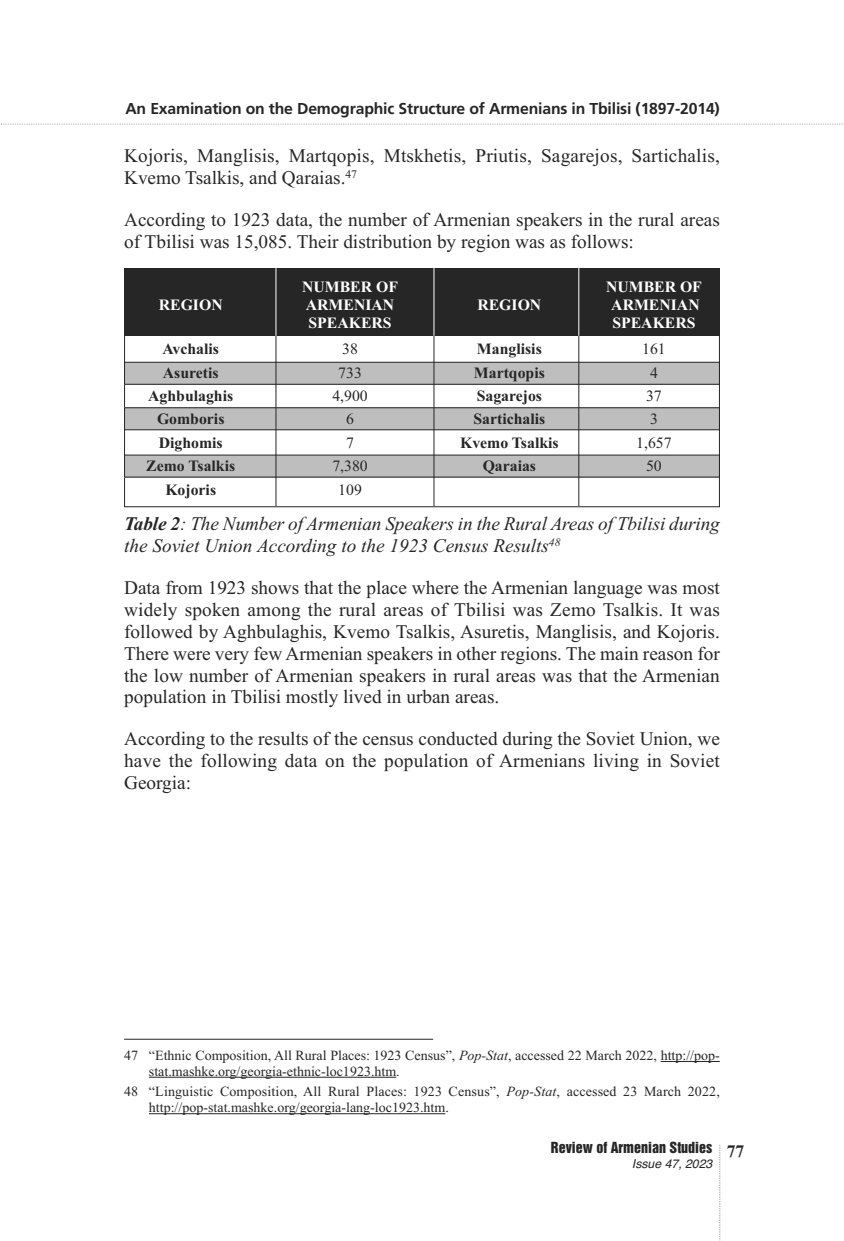
<style>
.page{position:relative;width:844px;height:1241px;background:#fff}
.page>*{position:absolute;margin:0;border:0;box-sizing:border-box;transform-origin:0 0}
.t1{font:19.25px/21.9px "Times New Roman";color:#272627}
.t2{font:italic 19.25px/21.9px "Times New Roman";letter-spacing:-.01em;color:#272627}
.t3{font:700 15.75px "Times New Roman";color:#272627}
.t4{font:700 15.75px "Frutiger LT Com";letter-spacing:-.01em;color:#272627}
.t5{font:700 15.75px "Times New Roman";color:#fff}
.t6{font:15.75px "Times New Roman";color:#272627}
.t7{font:14px/15.8px "Times New Roman";color:#272627}
.t8{font:14px "Helvetica Inserat LT Std";color:#272627}
.t9{font:italic 12.25px "Helvetica";color:#272627}
.s1{font-weight:700}
.s2{font-style:italic}
.s3{font-family:"Times New Roman";font-weight:700;font-size:17.5px}
</style>
<div class="page">
<svg style="left:1px;top:124px;width:842px;height:1px"></svg>
<hr style="left:124px;top:1038px;width:309px;height:1px;background:#272627">
<hr style="left:660px;top:1060px;width:59px;height:1px;background:#272627">
<hr style="left:149px;top:1076px;width:247px;height:1px;background:#272627">
<hr style="left:149px;top:1113px;width:296px;height:1px;background:#272627">
<svg style="left:719px;top:1144px;width:1px;height:96px"></svg>
<div style="left:124px;top:268px;width:595px;height:68px;background:#272627"></div>
<div style="left:124px;top:362px;width:595px;height:22px;background:#bebebe"></div>
<div style="left:124px;top:362px;width:595px;height:22px;border:1px solid #272627"></div>
<div style="left:124px;top:408px;width:595px;height:22px;background:#bebebe"></div>
<div style="left:124px;top:407px;width:595px;height:23px;border:1px solid #272627"></div>
<div style="left:124px;top:455px;width:595px;height:22px;background:#bebebe"></div>
<hr style="left:578px;top:336px;width:1px;height:170px;background:#272627">
<hr style="left:578px;top:268px;width:1px;height:68px;background:#fff">
<hr style="left:433px;top:336px;width:1px;height:170px;background:#272627">
<hr style="left:433px;top:268px;width:1px;height:68px;background:#fff">
<hr style="left:275px;top:336px;width:1px;height:170px;background:#272627">
<hr style="left:275px;top:268px;width:1px;height:68px;background:#fff">
<p class="t4" style="left:125px;top:102px;width:595px">An Examination on the Demographic Structure of Armenians in Tbilisi (1897-2014)</p>
<p class="t1" style="left:124px;top:147px;width:597px">Kojoris, Manglisis, Martqopis, Mtskhetis, Priutis, Sagarejos, Sartichalis,<br>Kvemo Tsalkis, and Qaraias.<sup>47</sup></p>
<p class="t1" style="left:124px;top:210px;width:597px">According to 1923 data, the number of Armenian speakers in the rural areas of Tbilisi was 15,085. Their distribution by region was as follows:</p>
<p class="t5" style="left:302px;top:281px;width:97px">NUMBER OF</p>
<p class="t5" style="left:606px;top:281px;width:97px">NUMBER OF</p>
<p class="t5" style="left:159px;top:299px;width:65px">REGION</p>
<p class="t5" style="left:306px;top:299px;width:90px">ARMENIAN</p>
<p class="t5" style="left:477px;top:299px;width:65px">REGION</p>
<p class="t5" style="left:611px;top:299px;width:90px">ARMENIAN</p>
<p class="t5" style="left:308px;top:318px;width:85px">SPEAKERS</p>
<p class="t5" style="left:612px;top:318px;width:85px">SPEAKERS</p>
<p class="t3" style="left:162px;top:344px;width:58px">Avchalis</p>
<p class="t6" style="left:342px;top:343px;width:17px">38</p>
<p class="t3" style="left:477px;top:344px;width:66px">Manglisis</p>
<p class="t6" style="left:642px;top:343px;width:25px">161</p>
<p class="t3" style="left:163px;top:367px;width:57px">Asuretis</p>
<p class="t6" style="left:338px;top:367px;width:25px">733</p>
<p class="t3" style="left:474px;top:367px;width:72px">Martqopis</p>
<p class="t6" style="left:650px;top:367px;width:9px">4</p>
<p class="t3" style="left:148px;top:390px;width:86px">Aghbulaghis</p>
<p class="t6" style="left:332px;top:390px;width:37px">4,900</p>
<p class="t3" style="left:476px;top:390px;width:67px">Sagarejos</p>
<p class="t6" style="left:646px;top:390px;width:17px">37</p>
<p class="t3" style="left:157px;top:414px;width:69px">Gomboris</p>
<p class="t6" style="left:346px;top:413px;width:9px">6</p>
<p class="t3" style="left:473px;top:414px;width:73px">Sartichalis</p>
<p class="t6" style="left:650px;top:413px;width:9px">3</p>
<p class="t3" style="left:159px;top:437px;width:65px">Dighomis</p>
<p class="t6" style="left:346px;top:437px;width:9px">7</p>
<p class="t3" style="left:460px;top:437px;width:100px">Kvemo Tsalkis</p>
<p class="t6" style="left:636px;top:437px;width:37px">1,657</p>
<p class="t3" style="left:146px;top:460px;width:90px">Zemo Tsalkis</p>
<p class="t6" style="left:332px;top:460px;width:37px">7,380</p>
<p class="t3" style="left:482px;top:460px;width:55px">Qaraias</p>
<p class="t6" style="left:646px;top:460px;width:17px">50</p>
<p class="t3" style="left:165px;top:484px;width:52px">Kojoris</p>
<p class="t6" style="left:338px;top:483px;width:25px">109</p>
<p class="t2" style="left:124px;top:514px;width:597px"><span class="s1">Table 2</span>: The Number of Armenian Speakers in the Rural Areas of Tbilisi during the Soviet Union According to the 1923 Census Results<sup>48</sup></p>
<p class="t1" style="left:124px;top:578px;width:597px;text-align:justify">Data from 1923 shows that the place where the Armenian language was most widely spoken among the rural areas of Tbilisi was Zemo Tsalkis. It was followed by Aghbulaghis, Kvemo Tsalkis, Asuretis, Manglisis, and Kojoris.<br>There were very few Armenian speakers in other regions. The main reason for the low number of Armenian speakers in rural areas was that the Armenian population in Tbilisi mostly lived in urban areas.</p>
<p class="t1" style="left:124px;top:729px;width:597px;text-align:justify">According to the results of the census conducted during the Soviet Union, we have the following data on the population of Armenians living in Soviet Georgia:</p>
<p class="t7" style="left:149px;top:1048px;width:572px;text-indent:-25px">47 “Ethnic Composition, All Rural Places: 1923 Census”, <span class="s2">Pop-Stat</span>, accessed 22 March 2022, http://pop&shy;stat.mashke.org/georgia-ethnic-loc1923.htm.</p>
<p class="t7" style="left:149px;top:1084px;width:572px;text-indent:-25px">48 “Linguistic Composition, All Rural Places: 1923 Census”, <span class="s2">Pop-Stat</span>, accessed 23 March 2022, http://pop-stat.mashke.org/georgia-lang-loc1923.htm.</p>
<p class="t8" style="left:550px;top:1139px;width:195px">Review of Armenian Studies <span class="s3">77</span></p>
<p class="t9" style="left:631px;top:1158px;width:82px">Issue 47, 2023</p>
</div>
